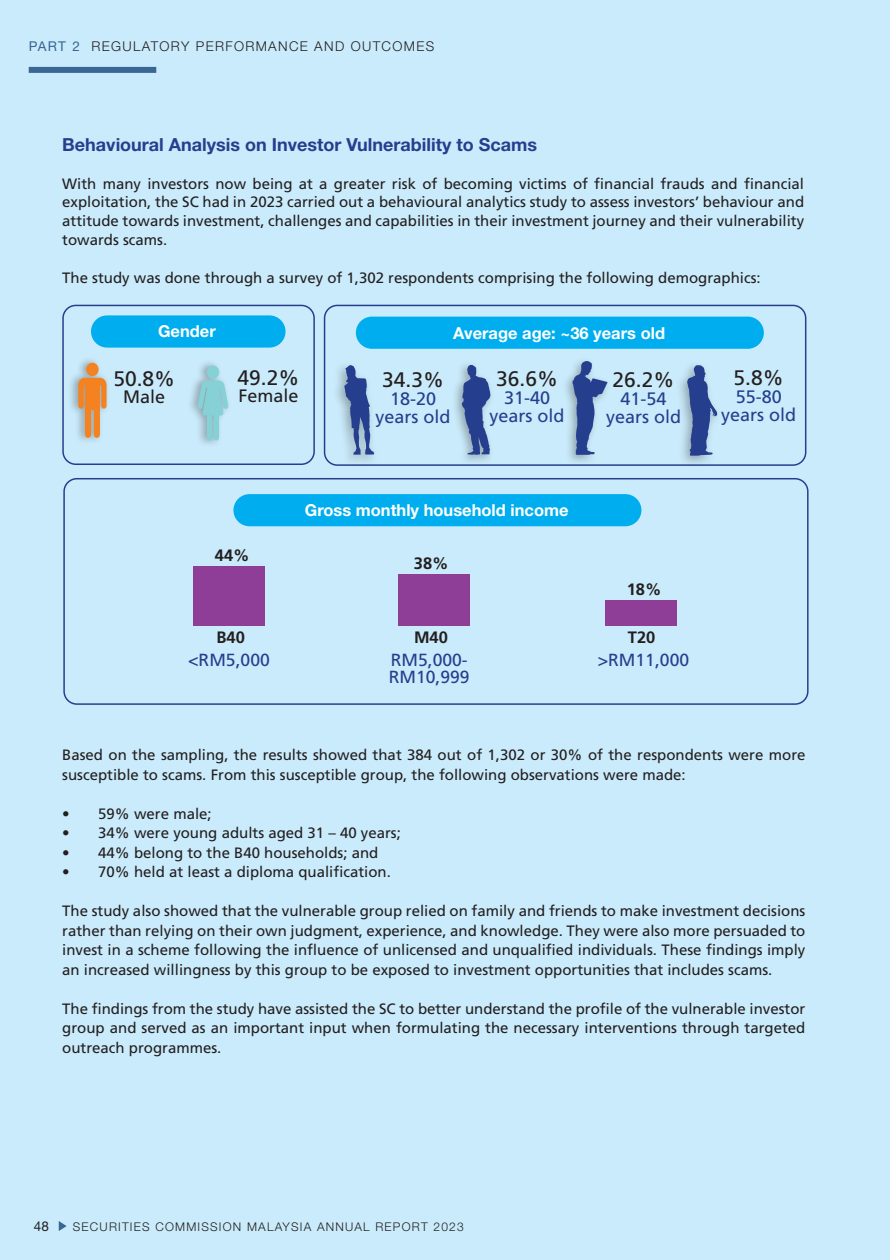
<style>
.page{position:relative;width:890px;height:1260px;background:#caebfb}
.page>*{position:absolute;margin:0;border:0;box-sizing:border-box;transform-origin:0 0}
.t1{font:21px "Frutiger LT Std";color:#231f20}
.t2{font:18px/18px "Frutiger LT Std";color:#253f8e;text-align:center}
.t3{font:700 18px "Helvetica Neue LT Std";color:#253f8e}
.t4{font:18px "Frutiger LT Std";color:#231f20}
.t5{font:17.55px "Frutiger LT Std";color:#253f8e}
.t6{font:700 16.5px "Helvetica Neue LT Std";color:#fff}
.t7{font:700 16.5px "Frutiger LT Std";color:#231f20}
.t8{font:15px/19.5px "Frutiger LT Std";color:#231f20;text-align:justify}
.t9{font:300 13.5px "Helvetica Neue LT Std";letter-spacing:.1em;color:#231f20}
.t10{font:13.5px "Helvetica Neue LT Std";color:#231f20}
.t11{font:300 12px "Helvetica Neue LT Std";letter-spacing:.1em;color:#231f20}
.s1{font-weight:400;color:#3a6694}
</style>
<div class="page">
<svg style="left:59px;top:1221px;width:8px;height:10px"></svg>
<div style="left:29px;top:67px;width:127px;height:6px;background:#3a6694"></div>
<div style="left:324px;top:305px;width:482px;height:161px;border:2px solid #253f8e;border-radius:13px"></div>
<div style="left:67px;top:356px;width:43px;height:89px;background:#231f20;opacity:.35"></div>
<div style="left:86px;top:363px;width:13px;height:13px;background:#f58220;border-radius:50%"></div>
<svg style="left:78px;top:378px;width:29px;height:60px;background:#de9c61"></svg>
<div style="left:187px;top:359px;width:44px;height:88px;background:#231f20;opacity:.35"></div>
<div style="left:207px;top:365px;width:12px;height:14px;background:#85d1d6;border-radius:50%"></div>
<svg style="left:198px;top:381px;width:30px;height:59px"></svg>
<div style="left:333px;top:360px;width:46px;height:107px;background:#231f20;opacity:.35"></div>
<svg style="left:344px;top:365px;width:30px;height:90px"></svg>
<div style="left:356px;top:317px;width:408px;height:32px;background:#00aeef;border-radius:16px"></div>
<div style="left:451px;top:360px;width:44px;height:105px;background:#231f20;opacity:.35"></div>
<svg style="left:462px;top:365px;width:28px;height:90px"></svg>
<div style="left:562px;top:356px;width:50px;height:110px;background:#231f20;opacity:.35"></div>
<svg style="left:572px;top:361px;width:36px;height:94px"></svg>
<div style="left:675px;top:360px;width:47px;height:108px;background:#231f20;opacity:.35"></div>
<svg style="left:687px;top:365px;width:30px;height:91px"></svg>
<div style="left:62px;top:305px;width:253px;height:160px;border:2px solid #253f8e;border-radius:13px"></div>
<div style="left:63px;top:478px;width:746px;height:227px;border:2px solid #253f8e;border-radius:13px"></div>
<div style="left:233px;top:494px;width:408px;height:32px;background:#00aeef;border-radius:16px"></div>
<div style="left:193px;top:567px;width:72px;height:59px;background:#8f3e97"></div>
<div style="left:398px;top:575px;width:72px;height:51px;background:#8f3e97"></div>
<div style="left:605px;top:600px;width:72px;height:26px;background:#8f3e97"></div>
<div style="left:91px;top:315px;width:195px;height:33px;background:#00aeef;border-radius:16px"></div>
<p class="t9" style="left:29px;top:38px;width:407px"><span class="s1">PART 2</span> REGULATORY PERFORMANCE AND OUTCOMES</p>
<p class="t3" style="left:62px;top:134px;width:476px">Behavioural Analysis on Investor Vulnerability to Scams</p>
<p class="t8" style="left:62px;top:174px;width:743px;line-height:18.8px">With many investors now being at a greater risk of becoming victims of financial frauds and financial exploitation, the SC had in 2023 carried out a behavioural analytics study to assess investors’ behaviour and attitude towards investment, challenges and capabilities in their investment journey and their vulnerability towards scams.</p>
<p class="t8" style="left:62px;top:268px;width:700px">The study was done through a survey of 1,302 respondents comprising the following demographics:</p>
<p class="t6" style="left:158px;top:321px;width:59px">Gender</p>
<p class="t1" style="left:113px;top:366px;width:63px">50.8%</p>
<p class="t4" style="left:123px;top:386px;width:44px">Male</p>
<p class="t1" style="left:238px;top:365px;width:63px">49.2%</p>
<p class="t4" style="left:238px;top:385px;width:62px">Female</p>
<p class="t6" style="left:453px;top:322px;width:213px">Average age: ~36 years old</p>
<p class="t1" style="left:613px;top:367px;width:63px">26.2%</p>
<p class="t2" style="left:606px;top:390px;width:77px">41-54 years old</p>
<p class="t1" style="left:496px;top:366px;width:63px">36.6%</p>
<p class="t2" style="left:490px;top:389px;width:77px">31-40 years old</p>
<p class="t1" style="left:382px;top:367px;width:63px">34.3%</p>
<p class="t2" style="left:376px;top:390px;width:77px">18-20 years old</p>
<p class="t6" style="left:305px;top:500px;width:265px">Gross monthly household income</p>
<p class="t7" style="left:215px;top:545px;width:36px">44%</p>
<p class="t7" style="left:414px;top:554px;width:36px">38%</p>
<p class="t7" style="left:627px;top:579px;width:36px">18%</p>
<p class="t7" style="left:217px;top:628px;width:30px">B40</p>
<p class="t7" style="left:414px;top:627px;width:35px">M40</p>
<p class="t7" style="left:628px;top:628px;width:29px">T20</p>
<p class="t5" style="left:188px;top:649px;width:83px">&lt;RM5,000</p>
<p class="t5" style="left:391px;top:649px;width:79px">RM5,000-</p>
<p class="t5" style="left:389px;top:667px;width:82px">RM10,999</p>
<p class="t5" style="left:598px;top:649px;width:93px">&gt;RM11,000</p>
<p class="t1" style="left:734px;top:366px;width:52px">5.8%</p>
<p class="t2" style="left:721px;top:388px;width:77px">55-80 years old</p>
<p class="t8" style="left:62px;top:745px;width:745px">Based on the sampling, the results showed that 384 out of 1,302 or 30% of the respondents were more susceptible to scams. From this susceptible group, the following observations were made:</p>
<p class="t8" style="left:62px;top:804px;width:151px">• 59% were male;</p>
<p class="t8" style="left:62px;top:823px;width:340px">• 34% were young adults aged 31 – 40 years;</p>
<p class="t8" style="left:62px;top:843px;width:318px">• 44% belong to the B40 households; and</p>
<p class="t8" style="left:62px;top:862px;width:330px">• 70% held at least a diploma qualification.</p>
<p class="t8" style="left:62px;top:901px;width:745px">The study also showed that the vulnerable group relied on family and friends to make investment decisions rather than relying on their own judgment, experience, and knowledge. They were also more persuaded to invest in a scheme following the influence of unlicensed and unqualified individuals. These findings imply an increased willingness by this group to be exposed to investment opportunities that includes scams.</p>
<p class="t8" style="left:62px;top:999px;width:745px">The findings from the study have assisted the SC to better understand the profile of the vulnerable investor group and served as an important input when formulating the necessary interventions through targeted outreach programmes.</p>
<p class="t10" style="left:34px;top:1218px;width:17px">48</p>
<p class="t11" style="left:73px;top:1219px;width:392px">SECURITIES COMMISSION MALAYSIA ANNUAL REPORT 2023</p>
</div>
